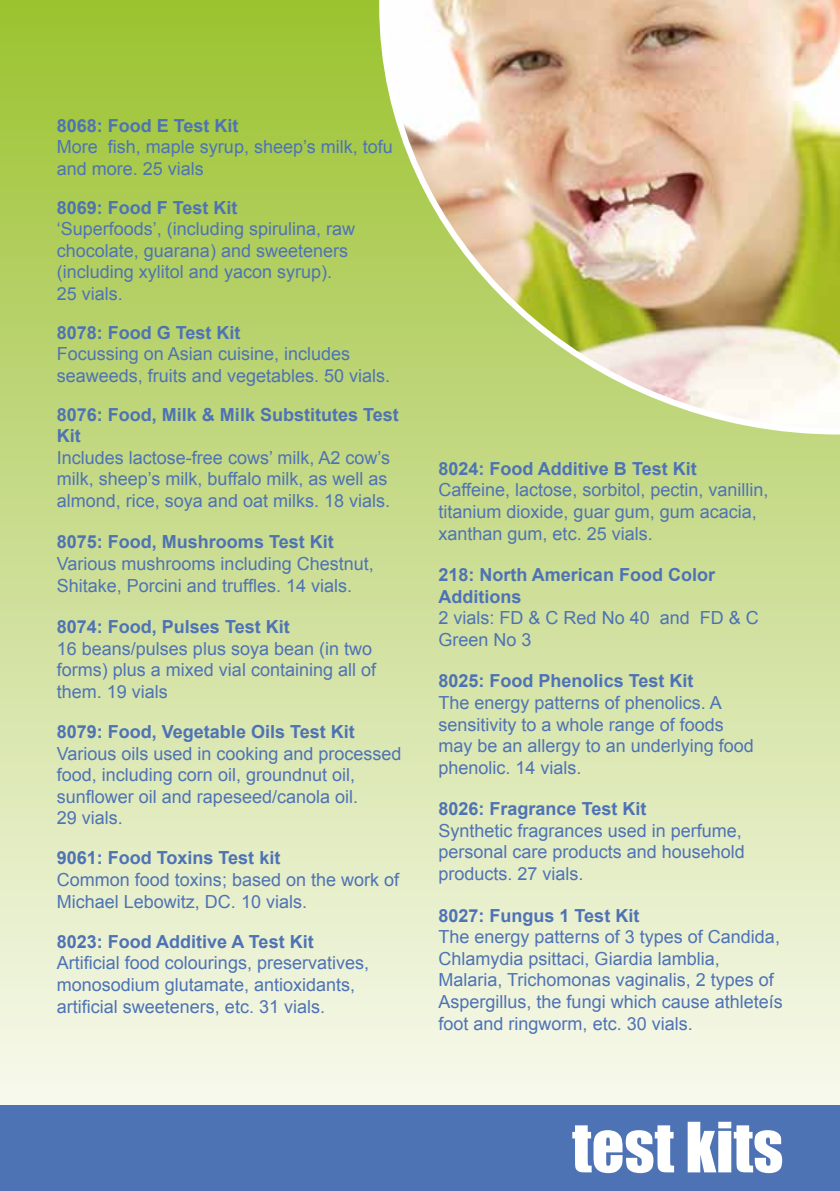
<style>
.page{position:relative;width:840px;height:1191px;background:#fff}
.page>*{position:absolute;margin:0;border:0;box-sizing:border-box;transform-origin:0 0}
.t1{font:64px "Impact";color:#fff}
.t2{font:18px/21.6px "Arial";color:#4e73b5}
.t3{font:700 18px/21.6px "Arial";color:#4e73b5}
</style>
<div class="page">
<div style="left:0;top:0;width:839px;height:1191px;background:linear-gradient(to bottom,#9cc231,#fffeff)"></div>
<div style="left:0;top:1106px;width:839px;height:85px;background:#4e73b5"></div>
<img style="left:379px;top:0;width:460px;height:434px">
<p class="t3" style="left:57px;top:115px;width:183px">8068: Food E Test Kit</p>
<p class="t2" style="left:57px;top:136px;width:337px">More fish, maple syrup, sheep’s milk, tofu and more. 25 vials</p>
<p class="t3" style="left:57px;top:197px;width:182px">8069: Food F Test Kit</p>
<p class="t2" style="left:57px;top:218px;width:300px">‘Superfoods’, (including spirulina, raw chocolate, guarana) and sweeteners (including xylitol and yacon syrup).<br>25 vials.</p>
<p class="t3" style="left:57px;top:322px;width:185px">8078: Food G Test Kit</p>
<p class="t2" style="left:57px;top:343px;width:335px">Focussing on Asian cuisine, includes seaweeds, fruits and vegetables. 50 vials.</p>
<p class="t3" style="left:57px;top:404px;width:343px">8076: Food, Milk &amp; Milk Substitutes Test<br>Kit</p>
<p class="t2" style="left:57px;top:447px;width:335px">Includes lactose-free cows’ milk, A2 cow’s milk, sheep’s milk, buffalo milk, as well as almond, rice, soya and oat milks. 18 vials.</p>
<p class="t3" style="left:57px;top:532px;width:278px">8075: Food, Mushrooms Test Kit</p>
<p class="t2" style="left:57px;top:553px;width:318px">Various mushrooms including Chestnut,<br>Shitake, Porcini and truffles. 14 vials.</p>
<p class="t3" style="left:57px;top:616px;width:234px">8074: Food, Pulses Test Kit</p>
<p class="t2" style="left:57px;top:638px;width:321px">16 beans/pulses plus soya bean (in two forms) plus a mixed vial containing all of them. 19 vials</p>
<p class="t3" style="left:57px;top:721px;width:299px">8079: Food, Vegetable Oils Test Kit</p>
<p class="t2" style="left:57px;top:742px;width:346px">Various oils used in cooking and processed food, including corn oil, groundnut oil, sunflower oil and rapeseed/canola oil.<br>29 vials.</p>
<p class="t3" style="left:57px;top:848px;width:225px">9061: Food Toxins Test kit</p>
<p class="t2" style="left:57px;top:869px;width:344px">Common food toxins; based on the work of<br>Michael Lebowitz, DC. 10 vials.</p>
<p class="t3" style="left:57px;top:931px;width:258px">8023: Food Additive A Test Kit</p>
<p class="t2" style="left:57px;top:952px;width:314px">Artificial food colourings, preservatives, monosodium glutamate, antioxidants, artificial sweeteners, etc. 31 vials.</p>
<p class="t3" style="left:438px;top:458px;width:260px">8024: Food Additive B Test Kit</p>
<p class="t2" style="left:438px;top:479px;width:331px">Caffeine, lactose, sorbitol, pectin, vanillin, titanium dioxide, guar gum, gum acacia, xanthan gum, etc. 25 vials.</p>
<p class="t3" style="left:438px;top:564px;width:278px">218: North American Food Color<br>Additions</p>
<p class="t2" style="left:438px;top:607px;width:322px">2 vials: FD &amp; C Red No 40 and FD &amp; C<br>Green No 3</p>
<p class="t3" style="left:438px;top:671px;width:256px">8025: Food Phenolics Test Kit</p>
<p class="t2" style="left:438px;top:692px;width:317px">The energy patterns of phenolics. A sensitivity to a whole range of foods may be an allergy to an underlying food phenolic. 14 vials.</p>
<p class="t3" style="left:438px;top:798px;width:209px">8026: Fragrance Test Kit</p>
<p class="t2" style="left:438px;top:820px;width:308px">Synthetic fragrances used in perfume, personal care products and household products. 27 vials.</p>
<p class="t3" style="left:438px;top:905px;width:202px">8027: Fungus 1 Test Kit</p>
<p class="t2" style="left:438px;top:926px;width:346px">The energy patterns of 3 types of Candida, Chlamydia psittaci, Giardia lamblia, Malaria, Trichomonas vaginalis, 2 types of Aspergillus, the fungi which cause athleteís foot and ringworm, etc. 30 vials.</p>
<h1 class="t1" style="left:571px;top:1097px;width:212px">test kits</h1>
</div>
